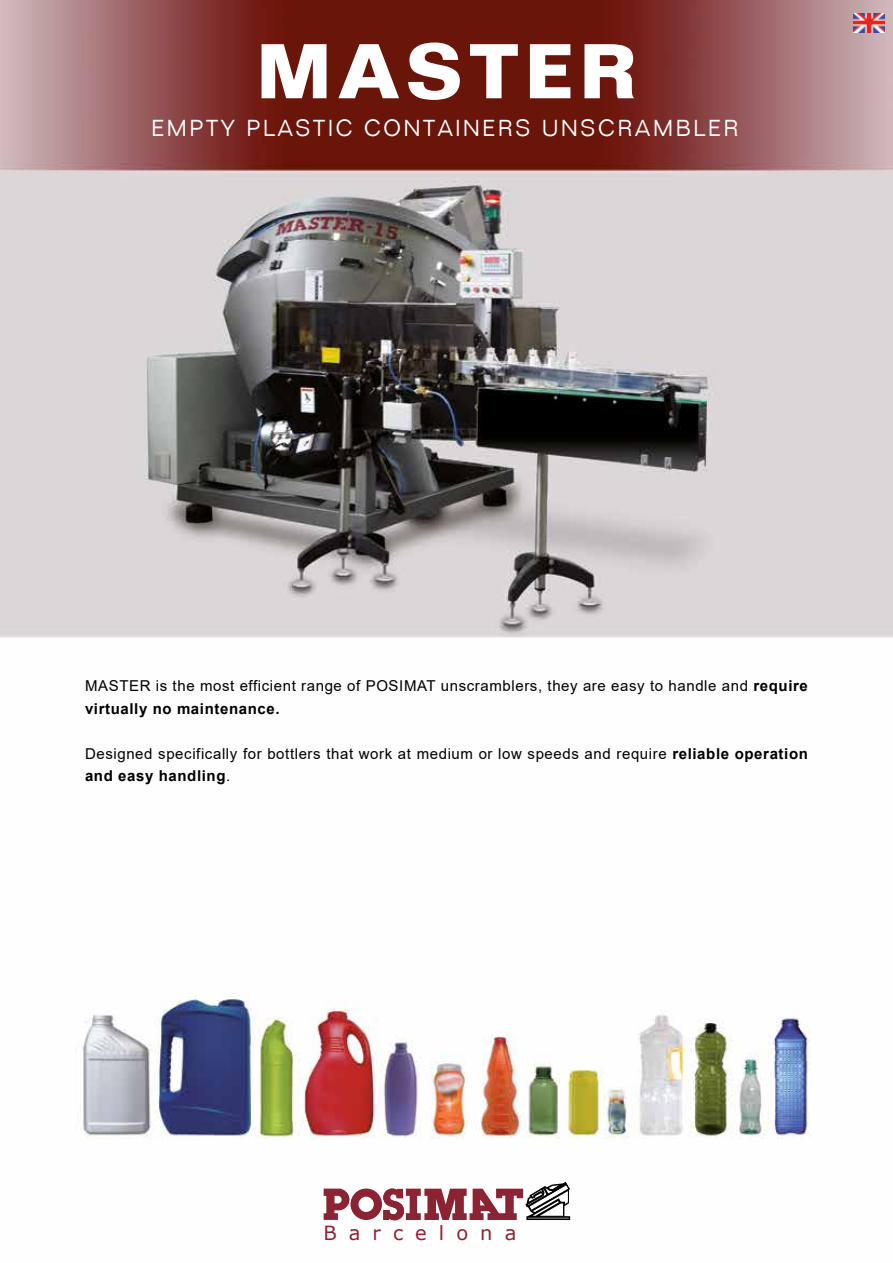
<style>
.page{position:relative;width:893px;height:1263px;background:#fff}
.page>*{position:absolute;margin:0;border:0;box-sizing:border-box;transform-origin:0 0}
.t1{font:700 75px "Layout S Si";letter-spacing:.08em;color:#fff}
.t2{font:300 22.5px "Layout Light S Si";letter-spacing:.12em;color:#fff}
.t3{font:19.5px "Verdana";letter-spacing:.62em;color:#8a2432}
.t4{font:15px/22.5px "Arial";letter-spacing:.04em;color:#000}
.s1{font-weight:700}
</style>
<div class="page">
<img style="left:0;top:0;width:893px;height:1221px">
<img style="left:853px;top:13px;width:32px;height:20px">
<svg style="left:324px;top:1182px;width:246px;height:38px"></svg>
<h1 class="t1" style="left:256px;top:25px;width:381px">MASTER</h1>
<h2 class="t2" style="left:152px;top:114px;width:588px">EMPTY PLASTIC CONTAINERS UNSCRAMBLER</h2>
<p class="t4" style="left:85px;top:675px;width:724px">MASTER is the most efficient range of POSIMAT unscramblers, they are easy to handle and <span class="s1">require virtually no maintenance.</span></p>
<p class="t4" style="left:85px;top:742px;width:724px">Designed specifically for bottlers that work at medium or low speeds and require <span class="s1">reliable operation and easy handling</span>.</p>
<h3 class="t3" style="left:323px;top:1220px;width:194px">Barcelona</h3>
</div>
